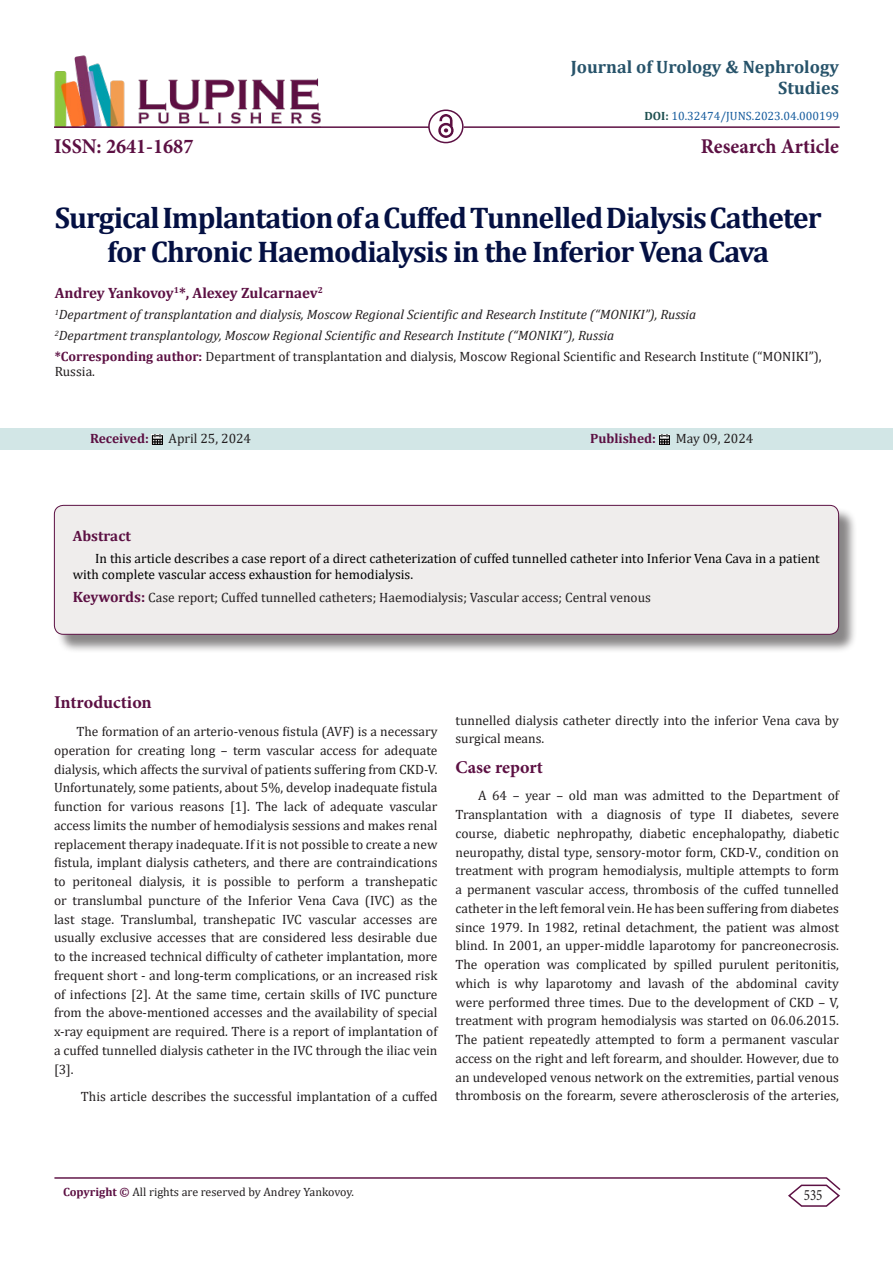
<style>
.page{position:relative;width:893px;height:1263px;background:#fff}
.page>*{position:absolute;margin:0;border:0;box-sizing:border-box;transform-origin:0 0}
.t1{font:700 30px/34.5px "Cambria";letter-spacing:-.03em;color:#041043;text-align:center}
.t2{font:700 21px "Minion Pro";color:#5c1043;scale:.96 1}
.t3{font:700 18px/21.6px "Cambria";color:#27536a;text-align:right}
.t4{font:700 18px "Minion Pro";color:#5c1043}
.t5{font:15.75px "Minion Pro";color:#231f20;scale:.83 1}
.t6{font:700 15px "Cambria";color:#5c1043}
.t7{font:13.5px/18.8px "Cambria";color:#231f20}
.t8{font:italic 13.5px "Cambria";color:#231f20}
.t9{font:13.5px/16.2px "Cambria";color:#000}
.t10{font:700 13.5px "Cambria";color:#5c1043}
.t11{font:12px "Cambria";color:#231f20}
.t12{font:12px "Cambria";color:#175d9e}
.s1{font-weight:700;color:#1e5050}
.s2{font-weight:700;color:#5c1043}
.s3{font-weight:700;font-size:15px;color:#5c1043}
</style>
<div class="page">
<hr style="left:54px;top:1177px;width:773px;height:2px;background:#5c1043">
<svg style="left:787px;top:1177px;width:54px;height:30px"></svg>
<img style="left:54px;top:55px;width:267px;height:71px">
<hr style="left:54px;top:126px;width:375px;height:2px;background:#5c1043">
<img style="left:438px;top:115px;width:15px;height:23px">
<div style="left:0;top:428px;width:893px;height:22px;background:#d2e6e6"></div>
<svg style="left:152px;top:434px;width:11px;height:10px"></svg>
<svg style="left:659px;top:434px;width:11px;height:10px"></svg>
<div style="left:428px;top:109px;width:36px;height:34px;border:2px solid #5c1043;border-radius:50%"></div>
<hr style="left:464px;top:126px;width:376px;height:2px;background:#5c1043">
<div style="left:56px;top:507px;width:802px;height:146px;background:#231f20;opacity:.54"></div>
<div style="left:54px;top:505px;width:785px;height:129px;background:#efedec;border-radius:9px"></div>
<div style="left:54px;top:505px;width:785px;height:130px;border:1px solid #5c1043;border-radius:9px"></div>
<p class="t3" style="left:571px;top:55px;width:270px">Journal of Urology &amp; Nephrology<br>Studies</p>
<p class="t2" style="left:54px;top:131px;width:147px">ISSN: 2641-1687</p>
<p class="t12" style="left:644px;top:109px;width:196px"><span class="s1">DOI:</span> 10.32474/JUNS.2023.04.000199</p>
<p class="t2" style="left:701px;top:131px;width:145px">Research Article</p>
<p class="t1" style="left:55px;top:199px;width:768px">Surgical Implantation of a Cuffed Tunnelled Dialysis Catheter for Chronic Haemodialysis in the Inferior Vena Cava</p>
<p class="t6" style="left:55px;top:282px;width:270px">Andrey Yankovoy<sup>1</sup>*, Alexey Zulcarnaev<sup>2</sup></p>
<p class="t8" style="left:55px;top:305px;width:643px"><sup>1</sup>Department of transplantation and dialysis, Moscow Regional Scientific and Research Institute (“MONIKI”), Russia</p>
<p class="t8" style="left:55px;top:326px;width:561px"><sup>2</sup>Department transplantology, Moscow Regional Scientific and Research Institute (“MONIKI”), Russia</p>
<p class="t7" style="left:55px;top:349px;width:768px;line-height:15px"><span class="s2">*Corresponding author:</span> Department of transplantation and dialysis, Moscow Regional Scientific and Research Institute (“MONIKI”),<br>Russia.</p>
<p class="t10" style="left:90px;top:429px;width:60px">Received:</p>
<p class="t7" style="left:169px;top:429px;width:84px">April 25, 2024</p>
<p class="t10" style="left:590px;top:429px;width:67px">Published:</p>
<p class="t7" style="left:676px;top:429px;width:79px">May 09, 2024</p>
<p class="t6" style="left:73px;top:525px;width:60px">Abstract</p>
<p class="t9" style="left:73px;top:550px;width:748px;text-indent:22px">In this article describes a case report of a direct catheterization of cuffed tunnelled catheter into Inferior Vena Cava in a patient with complete vascular access exhaustion for hemodialysis.</p>
<p class="t7" style="left:73px;top:587px;width:580px"><span class="s3">Keywords:</span> Case report; Cuffed tunnelled catheters; Haemodialysis; Vascular access; Central venous</p>
<p class="t4" style="left:54px;top:690px;width:99px">Introduction</p>
<p class="t7" style="left:54px;top:722px;width:385px;text-align:justify;text-indent:22px">The formation of an arterio-venous fistula (AVF) is a necessary operation for creating long – term vascular access for adequate dialysis, which affects the survival of patients suffering from CKD-V.<br>Unfortunately, some patients, about 5%, develop inadequate fistula function for various reasons [1]. The lack of adequate vascular access limits the number of hemodialysis sessions and makes renal replacement therapy inadequate. If it is not possible to create a new fistula, implant dialysis catheters, and there are contraindications to peritoneal dialysis, it is possible to perform a transhepatic or translumbal puncture of the Inferior Vena Cava (IVC) as the last stage. Translumbal, transhepatic IVC vascular accesses are usually exclusive accesses that are considered less desirable due to the increased technical difficulty of catheter implantation, more frequent short - and long-term complications, or an increased risk of infections [2]. At the same time, certain skills of IVC puncture from the above-mentioned accesses and the availability of special x-ray equipment are required. There is a report of implantation of a cuffed tunnelled dialysis catheter in the IVC through the iliac vein [3].</p>
<p class="t7" style="left:81px;top:1087px;width:358px">This article describes the successful implantation of a cuffed</p>
<p class="t7" style="left:455px;top:710px;width:385px">tunnelled dialysis catheter directly into the inferior Vena cava by surgical means.</p>
<p class="t4" style="left:455px;top:754px;width:89px">Case report</p>
<p class="t7" style="left:455px;top:786px;width:385px;text-align:justify;text-indent:22px">A 64 – year – old man was admitted to the Department of Transplantation with a diagnosis of type II diabetes, severe course, diabetic nephropathy, diabetic encephalopathy, diabetic neuropathy, distal type, sensory-motor form, CKD-V., condition on treatment with program hemodialysis, multiple attempts to form a permanent vascular access, thrombosis of the cuffed tunnelled catheter in the left femoral vein. He has been suffering from diabetes since 1979. In 1982, retinal detachment, the patient was almost blind. In 2001, an upper-middle laparotomy for pancreonecrosis.<br>The operation was complicated by spilled purulent peritonitis, which is why laparotomy and lavash of the abdominal cavity were performed three times. Due to the development of CKD – V, treatment with program hemodialysis was started on 06.06.2015.<br>The patient repeatedly attempted to form a permanent vascular access on the right and left forearm, and shoulder. However, due to an undeveloped venous network on the extremities, partial venous thrombosis on the forearm, severe atherosclerosis of the arteries,</p>
<p class="t11" style="left:63px;top:1185px;width:292px"><span class="s2">Copyright ©</span> All rights are reserved by Andrey Yankovoy.</p>
<p class="t5" style="left:804px;top:1185px;width:24px">535</p>
</div>
